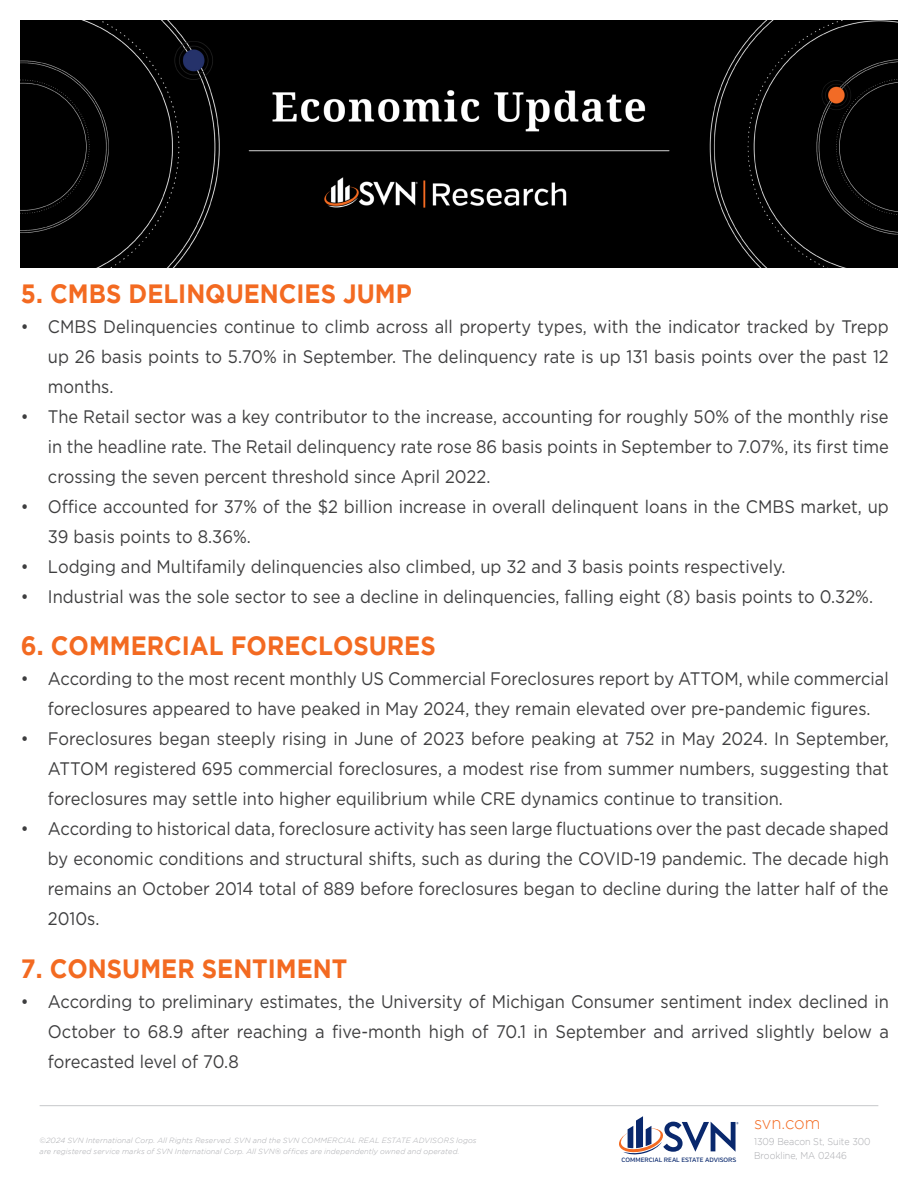
<style>
.page{position:relative;width:918px;height:1188px;background:#fff}
.page>*{position:absolute;margin:0;border:0;box-sizing:border-box;transform-origin:0 0}
.t1{font:700 26.4px "Gotham";color:#f36a21;scale:.91 1}
.t2{font:18.15px/30px "Gotham";color:#3e3e3f;text-align:justify;scale:.91 1}
.t3{font:300 17.4px "Gotham";letter-spacing:-.01em;color:#f36a21;scale:.95 1}
.t4{font:300 9.9px/13.5px "Gotham";color:#a8a9ad;scale:.91 1}
.t5{font:italic 300 7.5px/10.5px "Gotham";letter-spacing:.015em;color:#a8a9ad}
.t6{font:500 6.3px "Verb";color:#09286d}
</style>
<div class="page">
<img style="left:21px;top:21px;width:876px;height:247px">
<hr style="left:40px;top:1105px;width:838px;height:1px;background:#c7c8ca">
<svg style="left:619px;top:1116px;width:120px;height:39px"></svg>
<p class="t1" style="left:21px;top:278px;width:431px">5. CMBS DELINQUENCIES JUMP</p>
<p class="t2" style="left:48px;top:311px;width:926px;text-indent:-27px">• CMBS Delinquencies continue to climb across all property types, with the indicator tracked by Trepp up 26 basis points to 5.70% in September. The delinquency rate is up 131 basis points over the past 12 months.</p>
<p class="t2" style="left:48px;top:401px;width:926px;text-indent:-27px">• The Retail sector was a key contributor to the increase, accounting for roughly 50% of the monthly rise in the headline rate. The Retail delinquency rate rose 86 basis points in September to 7.07%, its first time crossing the seven percent threshold since April 2022.</p>
<p class="t2" style="left:48px;top:491px;width:926px;text-indent:-27px">• Office accounted for 37% of the $2 billion increase in overall delinquent loans in the CMBS market, up<br>39 basis points to 8.36%.</p>
<p class="t2" style="left:21px;top:551px;width:842px">• Lodging and Multifamily delinquencies also climbed, up 32 and 3 basis points respectively.</p>
<p class="t2" style="left:21px;top:581px;width:938px">• Industrial was the sole sector to see a decline in delinquencies, falling eight (8) basis points to 0.32%.</p>
<p class="t1" style="left:21px;top:631px;width:457px">6. COMMERCIAL FORECLOSURES</p>
<p class="t2" style="left:21px;top:663px;width:955px;text-align:center">• According to the most recent monthly US Commercial Foreclosures report by ATTOM, while commercial foreclosures appeared to have peaked in May 2024, they remain elevated over pre-pandemic figures.</p>
<p class="t2" style="left:48px;top:723px;width:926px;text-indent:-27px">• Foreclosures began steeply rising in June of 2023 before peaking at 752 in May 2024. In September, ATTOM registered 695 commercial foreclosures, a modest rise from summer numbers, suggesting that foreclosures may settle into higher equilibrium while CRE dynamics continue to transition.</p>
<p class="t2" style="left:48px;top:813px;width:926px;text-indent:-27px">• According to historical data, foreclosure activity has seen large fluctuations over the past decade shaped by economic conditions and structural shifts, such as during the COVID-19 pandemic. The decade high remains an October 2014 total of 889 before foreclosures began to decline during the latter half of the 2010s.</p>
<p class="t1" style="left:21px;top:953px;width:360px">7. CONSUMER SENTIMENT</p>
<p class="t2" style="left:48px;top:986px;width:926px;text-indent:-27px">• According to preliminary estimates, the University of Michigan Consumer sentiment index declined in October to 68.9 after reaching a five-month high of 70.1 in September and arrived slightly below a forecasted level of 70.8</p>
<p class="t5" style="left:40px;top:1136px;width:438px">©2024 SVN International Corp. All Rights Reserved. SVN and the SVN COMMERCIAL REAL ESTATE ADVISORS logos are registered service marks of SVN International Corp. All SVN® offices are independently owned and operated.</p>
<p class="t6" style="left:622px;top:1156px;width:116px">COMMERCIAL REAL ESTATE ADVISORS</p>
<p class="t3" style="left:754px;top:1113px;width:71px">svn.com</p>
<p class="t4" style="left:754px;top:1135px;width:130px">1309 Beacon St, Suite 300<br>Brookline, MA 02446</p>
</div>
